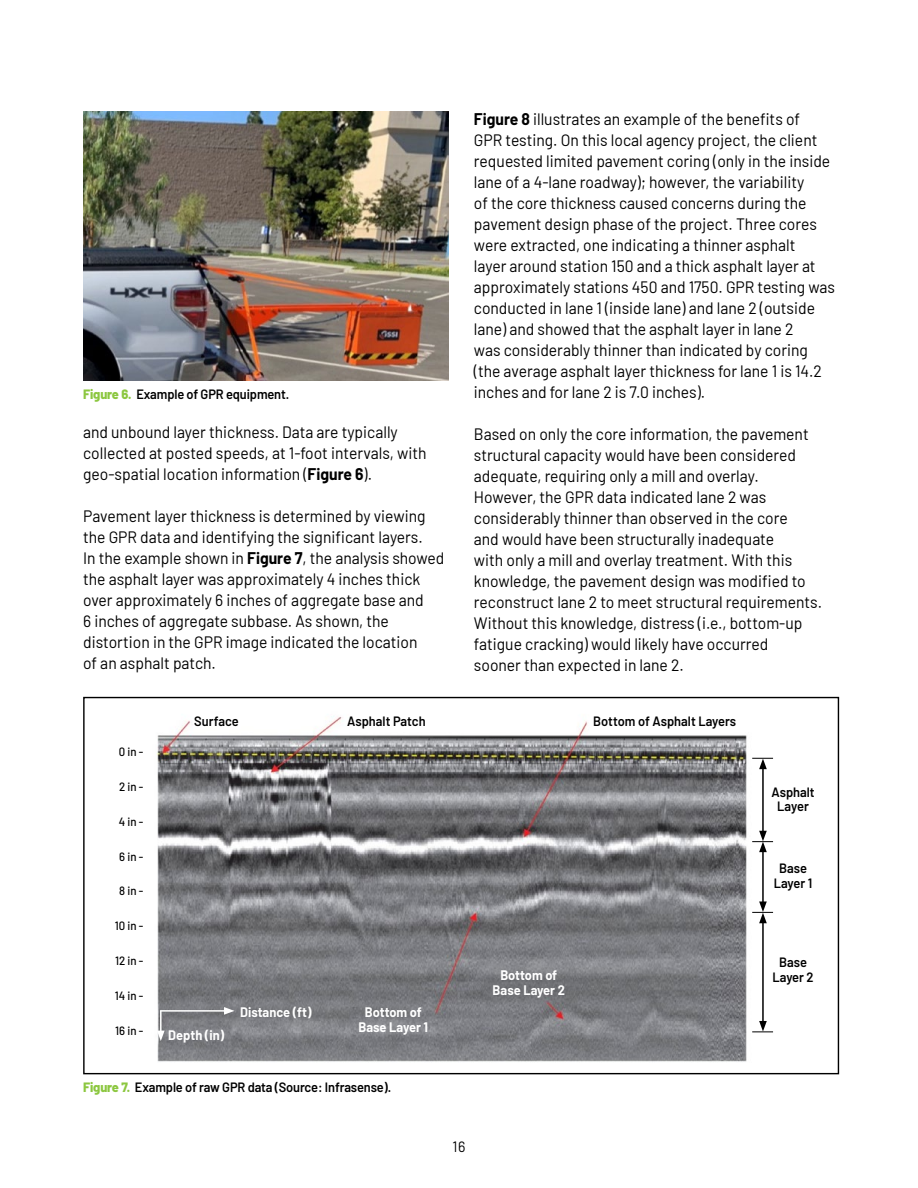
<style>
.page{position:relative;width:918px;height:1188px;background:#fff}
.page>*{position:absolute;margin:0;border:0;box-sizing:border-box;transform-origin:0 0}
.t1{font:16.5px/21px "Barlow";color:#000;scale:.95 1}
.t2{font:15px "Barlow";color:#000;scale:.95 1}
.t3{font:600 13.5px/15px "Barlow";letter-spacing:-.01em;color:#000;text-align:center;scale:.95 1}
.t4{font:700 13.5px/15px "Barlow";color:#fff;text-align:center;scale:.95 1}
.t5{font:500 12px "Barlow";color:#000;scale:.95 1}
.s1{font-weight:800;color:#8cc740}
.s2{font-weight:700}
</style>
<div class="page">
<img style="left:83px;top:111px;width:365px;height:269px">
<img style="left:157px;top:716px;width:590px;height:346px">
<hr style="left:160px;top:1010px;width:66px;height:2px;background:#fff">
<svg style="left:224px;top:1007px;width:11px;height:8px"></svg>
<hr style="left:160px;top:1011px;width:2px;height:22px;background:#fff">
<svg style="left:157px;top:1031px;width:8px;height:10px"></svg>
<hr style="left:762px;top:921px;width:2px;height:102px;background:#000">
<svg style="left:752px;top:1021px;width:21px;height:12px"></svg>
<hr style="left:762px;top:850px;width:2px;height:54px;background:#000">
<svg style="left:752px;top:901px;width:21px;height:22px"></svg>
<hr style="left:762px;top:767px;width:2px;height:66px;background:#000">
<svg style="left:752px;top:831px;width:21px;height:21px"></svg>
<svg style="left:752px;top:758px;width:21px;height:11px"></svg>
<p class="t3" style="left:83px;top:386px;width:218px"><span class="s1">Figure 6.</span> Example of GPR equipment.</p>
<p class="t1" style="left:83px;top:420px;width:363px">and unbound layer thickness. Data are typically collected at posted speeds, at 1-foot intervals, with geo-spatial location information (<span class="s2">Figure 6</span>).</p>
<p class="t1" style="left:83px;top:504px;width:382px">Pavement layer thickness is determined by viewing the GPR data and identifying the significant layers.<br>In the example shown in <span class="s2">Figure 7</span>, the analysis showed the asphalt layer was approximately 4 inches thick over approximately 6 inches of aggregate base and<br>6 inches of aggregate subbase. As shown, the distortion in the GPR image indicated the location<br>of an asphalt patch.</p>
<p class="t1" style="left:474px;top:107px;width:382px"><span class="s2">Figure 8</span> illustrates an example of the benefits of<br>GPR testing. On this local agency project, the client requested limited pavement coring (only in the inside lane of a 4-lane roadway); however, the variability<br>of the core thickness caused concerns during the pavement design phase of the project. Three cores were extracted, one indicating a thinner asphalt<br>layer around station 150 and a thick asphalt layer at approximately stations 450 and 1750. GPR testing was conducted in lane 1 (inside lane) and lane 2 (outside lane) and showed that the asphalt layer in lane 2<br>was considerably thinner than indicated by coring (the average asphalt layer thickness for lane 1 is 14.2 inches and for lane 2 is 7.0 inches).</p>
<p class="t1" style="left:474px;top:422px;width:368px">Based on only the core information, the pavement structural capacity would have been considered adequate, requiring only a mill and overlay.<br>However, the GPR data indicated lane 2 was considerably thinner than observed in the core<br>and would have been structurally inadequate<br>with only a mill and overlay treatment. With this knowledge, the pavement design was modified to reconstruct lane 2 to meet structural requirements.<br>Without this knowledge, distress (i.e., bottom-up fatigue cracking) would likely have occurred<br>sooner than expected in lane 2.</p>
<p class="t5" style="left:119px;top:743px;width:27px">0 in -</p>
<p class="t5" style="left:119px;top:778px;width:27px">2 in -</p>
<p class="t5" style="left:119px;top:813px;width:28px">4 in -</p>
<p class="t5" style="left:119px;top:848px;width:27px">6 in -</p>
<p class="t5" style="left:119px;top:882px;width:27px">8 in -</p>
<p class="t5" style="left:115px;top:917px;width:32px">10 in -</p>
<p class="t5" style="left:115px;top:952px;width:31px">12 in -</p>
<p class="t5" style="left:115px;top:987px;width:32px">14 in -</p>
<p class="t5" style="left:115px;top:1022px;width:31px">16 in -</p>
<p class="t3" style="left:194px;top:713px;width:48px">Surface</p>
<p class="t3" style="left:347px;top:713px;width:84px">Asphalt Patch</p>
<p class="t3" style="left:593px;top:713px;width:152px">Bottom of Asphalt Layers</p>
<p class="t4" style="left:168px;top:1026px;width:60px">Depth (in)</p>
<p class="t4" style="left:240px;top:1003px;width:77px">Distance (ft)</p>
<p class="t4" style="left:359px;top:1003px;width:75px">Bottom of<br>Base Layer 1</p>
<p class="t4" style="left:493px;top:966px;width:78px">Bottom of<br>Base Layer 2</p>
<p class="t3" style="left:83px;top:1079px;width:326px"><span class="s1">Figure 7.</span> Example of raw GPR data (Source: Infrasense).</p>
<p class="t2" style="left:453px;top:1136px;width:15px">16</p>
<p class="t3" style="left:771px;top:783px;width:47px">Asphalt<br>Layer</p>
<p class="t3" style="left:774px;top:860px;width:42px">Base<br>Layer 1</p>
<p class="t3" style="left:773px;top:954px;width:45px">Base<br>Layer 2</p>
</div>
